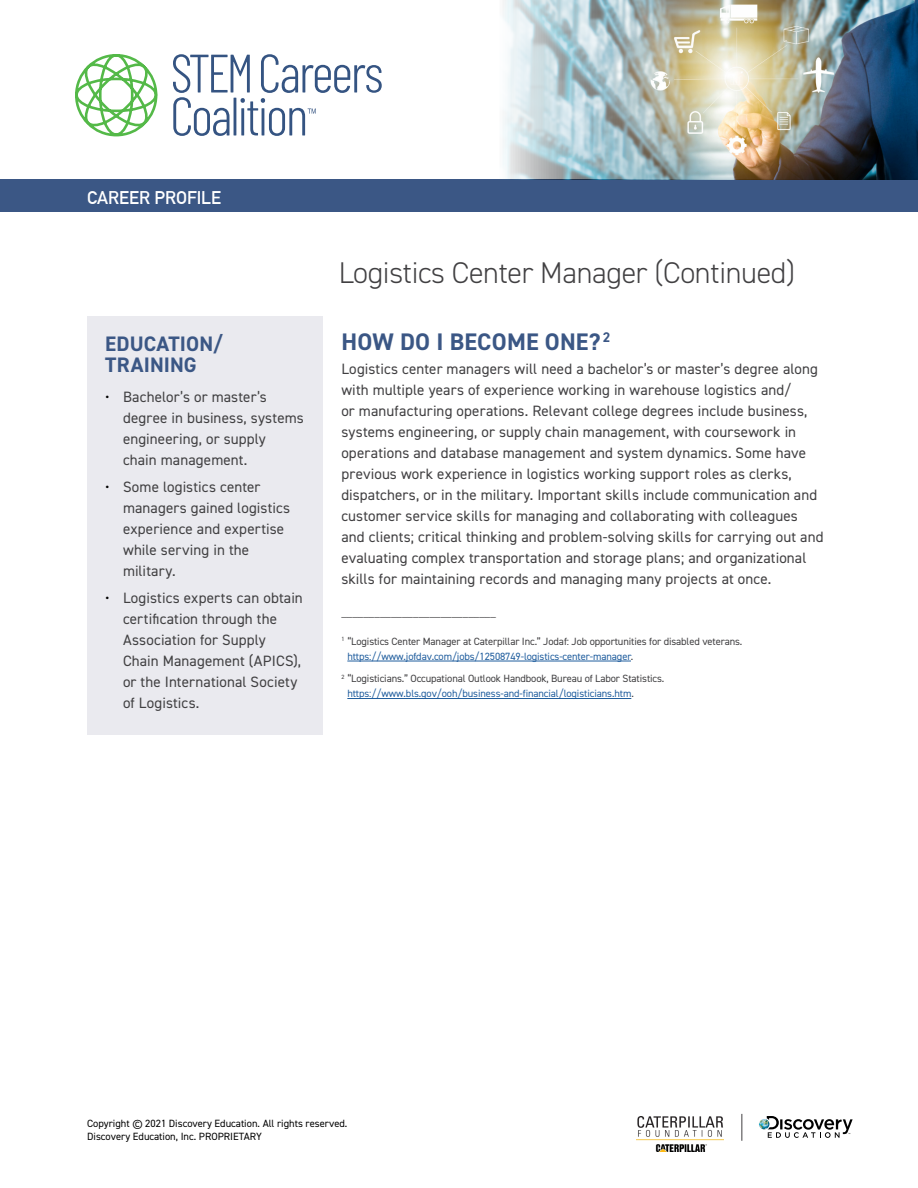
<style>
.page{position:relative;width:918px;height:1188px;background:#fff}
.page>*{position:absolute;margin:0;border:0;box-sizing:border-box;transform-origin:0 0}
.t1{font:300 30px "DIN2014";letter-spacing:-.01em;color:#414042}
.t2{font:700 24px "DIN2014";letter-spacing:.005em;color:#3b5785}
.t3{font:700 21px/21px "DIN2014";letter-spacing:.005em;color:#3b5785}
.t4{font:700 18px "DIN Alternate";color:#fff}
.t5{font:15px/21px "DIN2014";letter-spacing:.01em;color:#414042}
.t6{font:10.5px/15px "DIN2014";letter-spacing:-.01em;color:#414042}
.t7{font:10.5px/12.6px "DIN2014";color:#000}
.s1{color:#000}
.s2{color:#215e9e}
</style>
<div class="page">
<div style="left:0;top:179px;width:918px;height:33px;background:#3b5785"></div>
<svg style="left:173px;top:54px;width:209px;height:82px"></svg>
<svg style="left:75px;top:54px;width:83px;height:82px"></svg>
<svg style="left:759px;top:1116px;width:94px;height:22px"></svg>
<svg style="left:741px;top:1114px;width:1px;height:27px"></svg>
<img style="left:637px;top:1116px;width:86px;height:36px">
<div style="left:87px;top:316px;width:235px;height:419px;background:#eaeaef"></div>
<hr style="left:347px;top:661px;width:284px;height:1px;background:#215e9e">
<hr style="left:347px;top:698px;width:284px;height:1px;background:#215e9e">
<img style="left:503px;top:0;width:415px;height:179px">
<p class="t4" style="left:87px;top:184px;width:136px">CAREER PROFILE</p>
<h3 class="t3" style="left:105px;top:333px;width:119px">EDUCATION/<br>TRAINING</h3>
<p class="t5" style="left:123px;top:386px;width:182px;text-indent:-18px"><span class="s1">•</span> Bachelor’s or master’s degree in business, systems engineering, or supply<br>chain management.</p>
<p class="t5" style="left:123px;top:476px;width:169px;text-indent:-18px"><span class="s1">•</span> Some logistics center managers gained logistics experience and expertise while serving in the military.</p>
<p class="t5" style="left:123px;top:587px;width:181px;text-indent:-18px"><span class="s1">•</span> Logistics experts can obtain certification through the<br>Association for Supply<br>Chain Management (APICS), or the International Society of Logistics.</p>
<h1 class="t1" style="left:339px;top:254px;width:458px">Logistics Center Manager (Continued)</h1>
<h2 class="t2" style="left:341px;top:326px;width:270px">HOW DO I BECOME ONE? <sup>2</sup></h2>
<p class="t5" style="left:341px;top:358px;width:484px">Logistics center managers will need a bachelor’s or master’s degree along with multiple years of experience working in warehouse logistics and/<br>or manufacturing operations. Relevant college degrees include business, systems engineering, or supply chain management, with coursework in operations and database management and system dynamics. Some have previous work experience in logistics working support roles as clerks, dispatchers, or in the military. Important skills include communication and customer service skills for managing and collaborating with colleagues and clients; critical thinking and problem-solving skills for carrying out and evaluating complex transportation and storage plans; and organizational skills for maintaining records and managing many projects at once.</p>
<p class="t6" style="left:341px;top:605px;width:156px">____________________________</p>
<p class="t6" style="left:347px;top:634px;width:397px;text-indent:-6px"><sup>1</sup> “Logistics Center Manager at Caterpillar Inc.” Jodaf: Job opportunities for disabled veterans. <span class="s2">https://www.jofdav.com/jobs/12508749-logistics-center-manager</span>.</p>
<p class="t6" style="left:347px;top:671px;width:319px;text-indent:-6px"><sup>2</sup> “Logisticians.” Occupational Outlook Handbook, Bureau of Labor Statistics. <span class="s2">https://www.bls.gov/ooh/business-and-financial/logisticians.htm</span>.</p>
<p class="t7" style="left:87px;top:1117px;width:262px">Copyright © 2021 Discovery Education. All rights reserved.<br>Discovery Education, Inc. PROPRIETARY</p>
</div>
